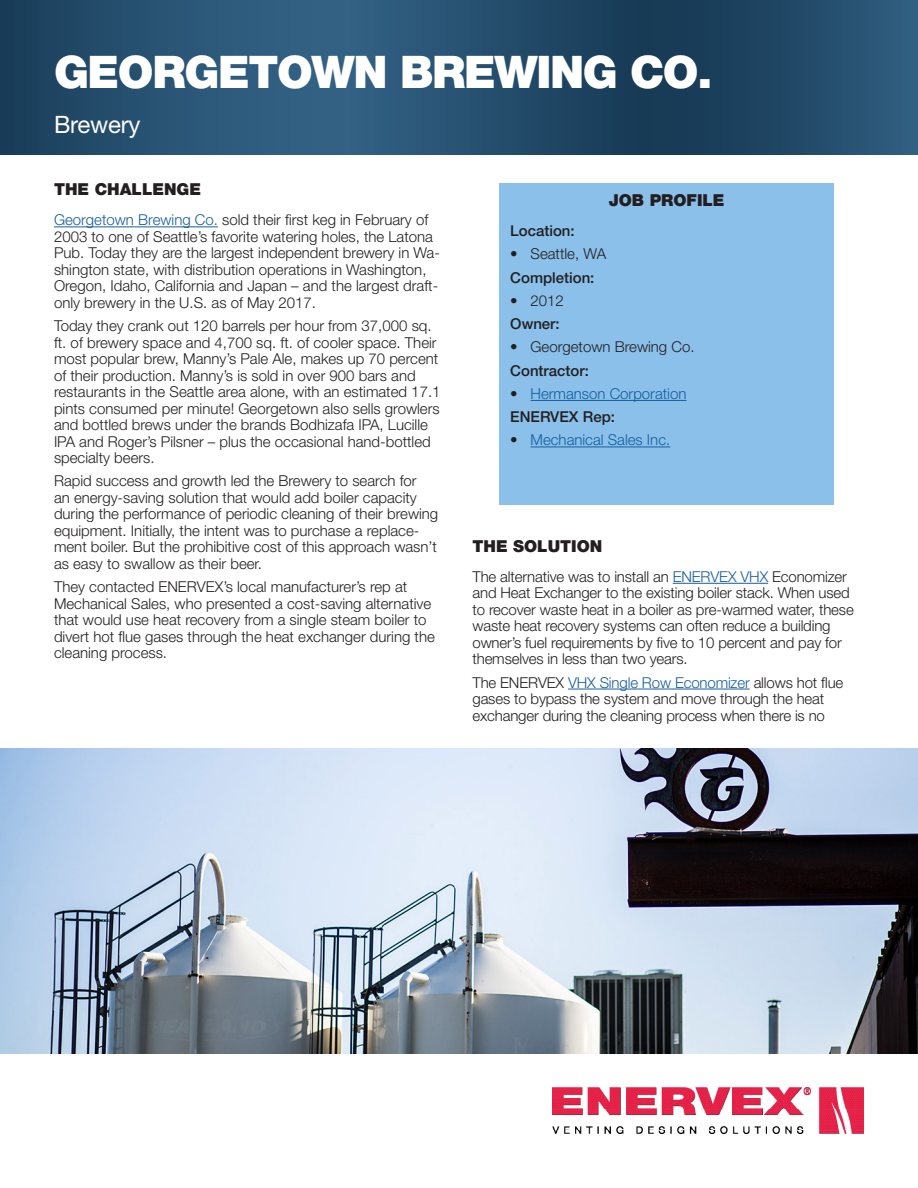
<style>
.page{position:relative;width:918px;height:1188px;background:#fff}
.page>*{position:absolute;margin:0;border:0;box-sizing:border-box;transform-origin:0 0}
.Heading{font:900 45px "Helvetica Neue LT Std";letter-spacing:-.03em;color:#fff}
.Heading-2{font:24px "Helvetica Neue LT Std";letter-spacing:-.01em;color:#fff}
.Subhead_2{font:900 16.5px "Helvetica Neue LT Std";color:#231f20}
.Body_Text{font:300 15px/16.5px "Helvetica Neue LT Std";color:#231f20}
.Body_Text-2{font:500 15px "Helvetica Neue LT Std";color:#231f20}
.t1{font:300 15px "Helvetica Neue LT Std";color:#175d9e}
.s1{color:#175d9e}
.s2{color:#231f20}
</style>
<div class="page">
<img style="left:0;top:0;width:918px;height:154px">
<img style="left:552px;top:1088px;width:312px;height:46px">
<hr style="left:54px;top:227px;width:164px;height:1px;background:#175d9e">
<div style="left:500px;top:184px;width:334px;height:321px;background:#8ac0ea"></div>
<hr style="left:531px;top:400px;width:155px;height:1px;background:#175d9e">
<hr style="left:531px;top:447px;width:139px;height:1px;background:#175d9e">
<hr style="left:673px;top:583px;width:95px;height:1px;background:#175d9e">
<hr style="left:568px;top:689px;width:182px;height:1px;background:#175d9e">
<img style="left:0;top:748px;width:918px;height:305px">
<p class="Heading" style="left:54px;top:46px;width:660px">GEORGETOWN BREWING CO.</p>
<p class="Heading-2" style="left:54px;top:111px;width:88px">Brewery</p>
<p class="Subhead_2" style="left:54px;top:180px;width:149px">THE CHALLENGE</p>
<p class="Body_Text" style="left:54px;top:211px;width:387px"><span class="s1">Georgetown Brewing Co.</span> sold their first keg in February of 2003 to one of Seattle’s favorite watering holes, the Latona Pub. Today they are the largest independent brewery in Wa&shy;shington state, with distribution operations in Washington, Oregon, Idaho, California and Japan – and the largest draft&shy;only brewery in the U.S. as of May 2017.</p>
<p class="Body_Text" style="left:54px;top:317px;width:388px">Today they crank out 120 barrels per hour from 37,000 sq. ft. of brewery space and 4,700 sq. ft. of cooler space. Their most popular brew, Manny’s Pale Ale, makes up 70 percent of their production. Manny’s is sold in over 900 bars and restaurants in the Seattle area alone, with an estimated 17.1 pints consumed per minute! Georgetown also sells growlers and bottled brews under the brands Bodhizafa IPA, Lucille IPA and Roger’s Pilsner – plus the occasional hand-bottled specialty beers.</p>
<p class="Body_Text" style="left:54px;top:472px;width:386px">Rapid success and growth led the Brewery to search for<br>an energy-saving solution that would add boiler capacity during the performance of periodic cleaning of their brewing equipment. Initially, the intent was to purchase a replace&shy;ment boiler. But the prohibitive cost of this approach wasn’t as easy to swallow as their beer.</p>
<p class="Body_Text" style="left:54px;top:578px;width:382px">They contacted ENERVEX’s local manufacturer’s rep at Mechanical Sales, who presented a cost-saving alternative that would use heat recovery from a single steam boiler to divert hot flue gases through the heat exchanger during the cleaning process.</p>
<p class="Subhead_2" style="left:609px;top:190px;width:117px">JOB PROFILE</p>
<p class="Body_Text-2" style="left:510px;top:222px;width:66px">Location:</p>
<p class="Body_Text" style="left:510px;top:246px;width:97px">• Seattle, WA</p>
<p class="Body_Text-2" style="left:510px;top:268px;width:86px">Completion:</p>
<p class="Body_Text" style="left:510px;top:292px;width:55px">• 2012</p>
<p class="Body_Text-2" style="left:510px;top:315px;width:51px">Owner:</p>
<p class="Body_Text" style="left:510px;top:339px;width:186px">• Georgetown Brewing Co.</p>
<p class="Body_Text-2" style="left:510px;top:361px;width:80px">Contractor:</p>
<p class="t1" style="left:510px;top:384px;width:178px"><span class="s2">•</span> Hermanson Corporation</p>
<p class="Body_Text-2" style="left:510px;top:408px;width:106px">ENERVEX Rep:</p>
<p class="t1" style="left:510px;top:431px;width:162px"><span class="s2">•</span> Mechanical Sales Inc.</p>
<p class="Subhead_2" style="left:472px;top:536px;width:131px">THE SOLUTION</p>
<p class="Body_Text" style="left:472px;top:568px;width:383px">The alternative was to install an <span class="s1">ENERVEX VHX</span> Economizer and Heat Exchanger to the existing boiler stack. When used to recover waste heat in a boiler as pre-warmed water, these waste heat recovery systems can often reduce a building owner’s fuel requirements by five to 10 percent and pay for themselves in less than two years.</p>
<p class="Body_Text" style="left:472px;top:674px;width:372px">The ENERVEX <span class="s1">VHX Single Row Economizer</span> allows hot flue gases to bypass the system and move through the heat exchanger during the cleaning process when there is no</p>
</div>
